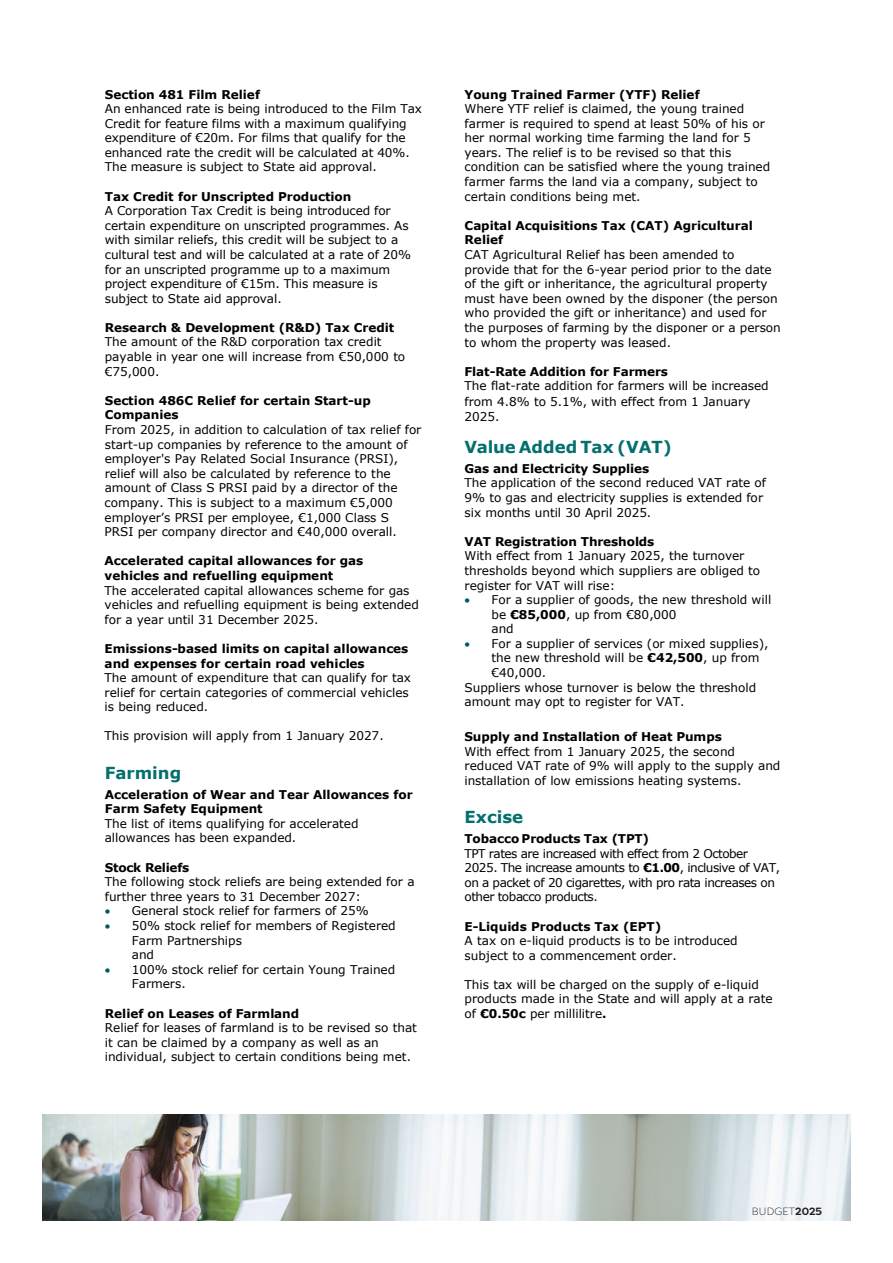
<style>
.page{position:relative;width:893px;height:1263px;background:#fff}
.page>*{position:absolute;margin:0;border:0;box-sizing:border-box;transform-origin:0 0}
.t1{font:700 16.5px "Verdana";color:#046f6f}
.t2{font:12px/14.5px "Verdana";letter-spacing:-.005em;color:#000}
.t3{font:700 12px/14.5px "Verdana";letter-spacing:-.005em;color:#000}
.t4{font:12px/14.5px "Verdana";letter-spacing:-.04em;color:#000}
.t5{font:300 10.5px "Filson Pro";letter-spacing:.02em;color:#231f20}
.s1{color:#005a5c}
.s2{font-weight:700}
</style>
<div class="page">
<img style="left:43px;top:1114px;width:807px;height:107px">
<p class="t3" style="left:105px;top:87px;width:157px">Section 481 Film Relief</p>
<p class="t2" style="left:105px;top:101px;width:319px">An enhanced rate is being introduced to the Film Tax Credit for feature films with a maximum qualifying expenditure of €20m. For films that qualify for the enhanced rate the credit will be calculated at 40%.<br>The measure is subject to State aid approval.</p>
<p class="t3" style="left:105px;top:189px;width:248px">Tax Credit for Unscripted Production</p>
<p class="t2" style="left:105px;top:203px;width:308px">A Corporation Tax Credit is being introduced for certain expenditure on unscripted programmes. As with similar reliefs, this credit will be subject to a cultural test and will be calculated at a rate of 20% for an unscripted programme up to a maximum project expenditure of €15m. This measure is subject to State aid approval.</p>
<p class="t3" style="left:105px;top:320px;width:291px">Research &amp; Development (R&amp;D) Tax Credit</p>
<p class="t2" style="left:105px;top:335px;width:302px">The amount of the R&amp;D corporation tax credit payable in year one will increase from €50,000 to €75,000.</p>
<p class="t3" style="left:105px;top:393px;width:268px">Section 486C Relief for certain Start-up<br>Companies</p>
<p class="t2" style="left:105px;top:422px;width:318px">From 2025, in addition to calculation of tax relief for start-up companies by reference to the amount of employer's Pay Related Social Insurance (PRSI), relief will also be calculated by reference to the amount of Class S PRSI paid by a director of the company. This is subject to a maximum €5,000 employer’s PRSI per employee, €1,000 Class S<br>PRSI per company director and €40,000 overall.</p>
<p class="t3" style="left:105px;top:553px;width:260px">Accelerated capital allowances for gas vehicles and refuelling equipment</p>
<p class="t2" style="left:105px;top:583px;width:316px">The accelerated capital allowances scheme for gas vehicles and refuelling equipment is being extended for a year until 31 December 2025.</p>
<p class="t3" style="left:105px;top:641px;width:305px">Emissions-based limits on capital allowances and expenses for certain road vehicles</p>
<p class="t2" style="left:105px;top:670px;width:308px">The amount of expenditure that can qualify for tax relief for certain categories of commercial vehicles is being reduced.</p>
<p class="t2" style="left:105px;top:729px;width:281px">This provision will apply from 1 January 2027.</p>
<h1 class="t1" style="left:105px;top:761px;width:78px">Farming</h1>
<p class="t3" style="left:105px;top:786px;width:310px">Acceleration of Wear and Tear Allowances for<br>Farm Safety Equipment</p>
<p class="t2" style="left:105px;top:816px;width:255px">The list of items qualifying for accelerated allowances has been expanded.</p>
<p class="t3" style="left:105px;top:860px;width:86px">Stock Reliefs</p>
<p class="t2" style="left:105px;top:874px;width:311px">The following stock reliefs are being extended for a further three years to 31 December 2027:</p>
<p class="t2" style="left:105px;top:904px;width:266px"><span class="s1">•</span> General stock relief for farmers of 25%</p>
<p class="t2" style="left:132px;top:918px;width:265px;text-indent:-27px"><span class="s1">•</span> 50% stock relief for members of Registered<br>Farm Partnerships<br>and</p>
<p class="t2" style="left:132px;top:962px;width:265px;text-indent:-27px"><span class="s1">•</span> 100% stock relief for certain Young Trained<br>Farmers.</p>
<p class="t3" style="left:105px;top:1005px;width:196px">Relief on Leases of Farmland</p>
<p class="t2" style="left:105px;top:1020px;width:314px">Relief for leases of farmland is to be revised so that it can be claimed by a company as well as an individual, subject to certain conditions being met.</p>
<p class="t3" style="left:465px;top:87px;width:237px">Young Trained Farmer (YTF) Relief</p>
<p class="t2" style="left:465px;top:101px;width:307px">Where YTF relief is claimed, the young trained farmer is required to spend at least 50% of his or her normal working time farming the land for 5 years. The relief is to be revised so that this condition can be satisfied where the young trained farmer farms the land via a company, subject to certain conditions being met.</p>
<p class="t3" style="left:465px;top:218px;width:290px">Capital Acquisitions Tax (CAT) Agricultural<br>Relief</p>
<p class="t2" style="left:465px;top:247px;width:318px">CAT Agricultural Relief has been amended to provide that for the 6-year period prior to the date of the gift or inheritance, the agricultural property must have been owned by the disponer (the person who provided the gift or inheritance) and used for the purposes of farming by the disponer or a person to whom the property was leased.</p>
<p class="t3" style="left:465px;top:364px;width:205px">Flat-Rate Addition for Farmers</p>
<p class="t2" style="left:465px;top:378px;width:306px;line-height:15.5px">The flat-rate addition for farmers will be increased from 4.8% to 5.1%, with effect from 1 January<br>2025.</p>
<h1 class="t1" style="left:464px;top:435px;width:209px">Value Added Tax (VAT)</h1>
<p class="t3" style="left:464px;top:461px;width:186px">Gas and Electricity Supplies</p>
<p class="t2" style="left:464px;top:476px;width:303px">The application of the second reduced VAT rate of<br>9% to gas and electricity supplies is extended for six months until 30 April 2025.</p>
<p class="t3" style="left:464px;top:534px;width:191px">VAT Registration Thresholds</p>
<p class="t2" style="left:464px;top:549px;width:297px">With effect from 1 January 2025, the turnover thresholds beyond which suppliers are obliged to register for VAT will rise:</p>
<p class="t2" style="left:491px;top:592px;width:281px;text-indent:-27px"><span class="s1">•</span> For a supplier of goods, the new threshold will be <span class="s2">€85,000</span>, up from €80,000<br>and</p>
<p class="t2" style="left:464px;top:636px;width:305px"><span class="s1">•</span> For a supplier of services (or mixed supplies),</p>
<p class="t2" style="left:491px;top:651px;width:269px">the new threshold will be <span class="s2">€42,500</span>, up from</p>
<p class="t2" style="left:491px;top:665px;width:56px">€40,000.</p>
<p class="t2" style="left:464px;top:680px;width:293px">Suppliers whose turnover is below the threshold</p>
<p class="t2" style="left:464px;top:694px;width:222px">amount may opt to register for VAT.</p>
<p class="t3" style="left:464px;top:729px;width:259px">Supply and Installation of Heat Pumps</p>
<p class="t2" style="left:464px;top:744px;width:317px">With effect from 1 January 2025, the second reduced VAT rate of 9% will apply to the supply and installation of low emissions heating systems.</p>
<h1 class="t1" style="left:464px;top:805px;width:60px">Excise</h1>
<p class="t3" style="left:464px;top:831px;width:186px">Tobacco Products Tax (TPT)</p>
<p class="t4" style="left:464px;top:846px;width:317px">TPT rates are increased with effect from 2 October 2025. The increase amounts to <span class="s2">€1.00</span>, inclusive of VAT, on a packet of 20 cigarettes, with pro rata increases on other tobacco products.</p>
<p class="t3" style="left:464px;top:919px;width:198px">E-Liquids Products Tax (EPT)</p>
<p class="t2" style="left:464px;top:933px;width:275px">A tax on e-liquid products is to be introduced subject to a commencement order.</p>
<p class="t2" style="left:464px;top:977px;width:310px">This tax will be charged on the supply of e-liquid products made in the State and will apply at a rate of <span class="s2">€0.50c</span> per millilitre<span class="s2">.</span></p>
<p class="t5" style="left:752px;top:1204px;width:72px">BUDGET<span class="s2">2025</span></p>
</div>
